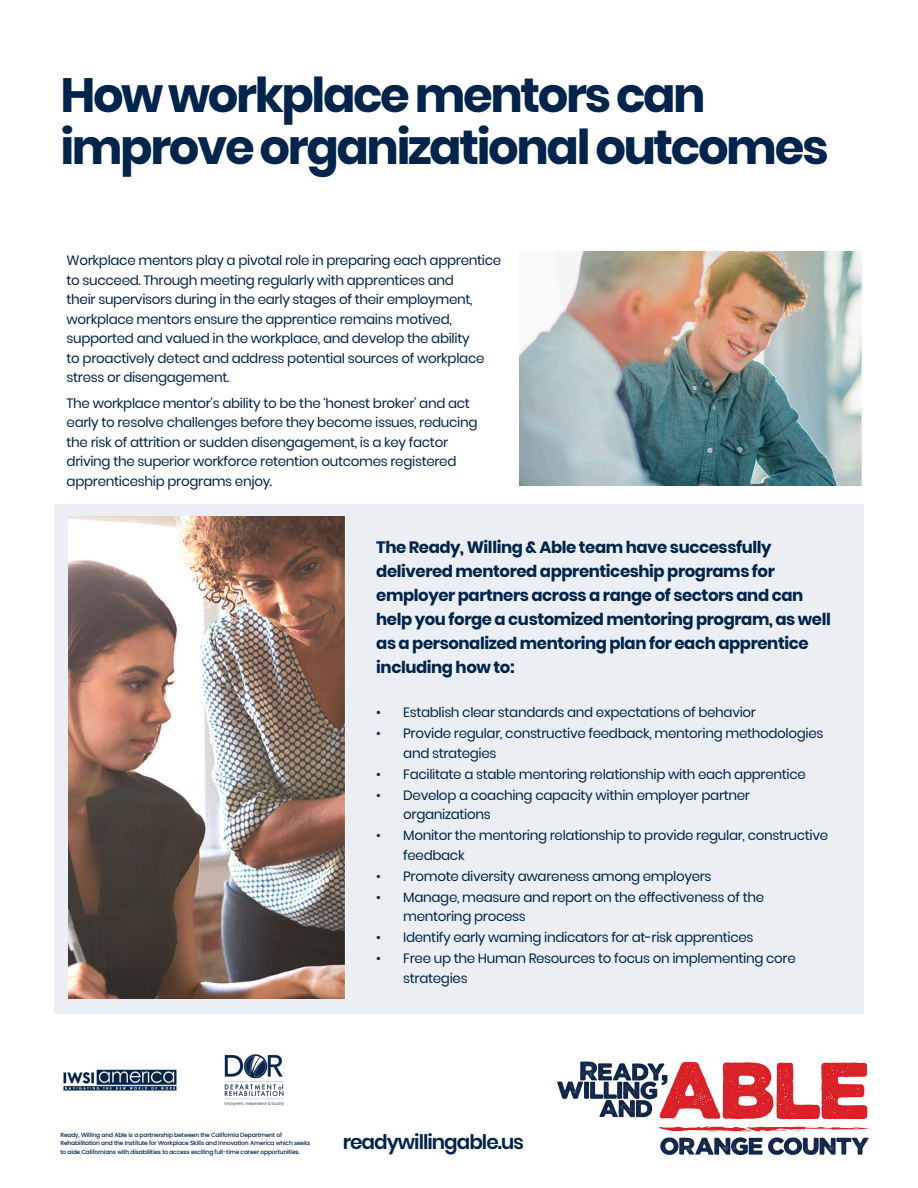
<style>
.page{position:relative;width:918px;height:1188px;background:#fff}
.page>*{position:absolute;margin:0;border:0;box-sizing:border-box;transform-origin:0 0}
.t1{font:700 48px/52.7px "Poppins";letter-spacing:-.05em;color:#00244b}
.t2{font:600 20.1px "Poppins";letter-spacing:-.05em;color:#00244b}
.t3{font:700 16.5px/24px "Poppins";letter-spacing:-.025em;color:#00244b}
.t4{font:13.5px/19.5px "Poppins";letter-spacing:-.025em;color:#00244b}
.t5{font:500 6px/8.4px "Poppins";letter-spacing:-.025em;color:#00244b}
</style>
<div class="page">
<div style="left:54px;top:504px;width:810px;height:509px;background:#ebeff4"></div>
<img style="left:519px;top:251px;width:343px;height:235px">
<img style="left:68px;top:517px;width:278px;height:482px">
<img style="left:224px;top:1054px;width:60px;height:52px">
<img style="left:63px;top:1069px;width:114px;height:22px">
<svg style="left:557px;top:1061px;width:310px;height:59px"></svg>
<svg style="left:659px;top:1126px;width:211px;height:29px"></svg>
<p class="t1" style="left:60px;top:69px;width:770px">How workplace mentors can improve organizational outcomes</p>
<p class="t4" style="left:67px;top:251px;width:436px">Workplace mentors play a pivotal role in preparing each apprentice to succeed. Through meeting regularly with apprentices and<br>their supervisors during in the early stages of their employment, workplace mentors ensure the apprentice remains motived, supported and valued in the workplace, and develop the ability<br>to proactively detect and address potential sources of workplace stress or disengagement.</p>
<p class="t4" style="left:67px;top:393px;width:412px">The workplace mentor’s ability to be the ‘honest broker’ and act early to resolve challenges before they become issues, reducing the risk of attrition or sudden disengagement, is a key factor driving the superior workforce retention outcomes registered apprenticeship programs enjoy.</p>
<p class="t3" style="left:376px;top:535px;width:456px">The Ready, Willing &amp; Able team have successfully delivered mentored apprenticeship programs for employer partners across a range of sectors and can help you forge a customized mentoring program, as well as a personalized mentoring plan for each apprentice including how to:</p>
<p class="t4" style="left:376px;top:703px;width:381px">• Establish clear standards and expectations of behavior</p>
<p class="t4" style="left:403px;top:724px;width:422px;text-indent:-27px">• Provide regular, constructive feedback, mentoring methodologies and strategies</p>
<p class="t4" style="left:376px;top:764px;width:431px">• Facilitate a stable mentoring relationship with each apprentice</p>
<p class="t4" style="left:403px;top:785px;width:348px;text-indent:-27px">• Develop a coaching capacity within employer partner organizations</p>
<p class="t4" style="left:403px;top:826px;width:426px;text-indent:-27px">• Monitor the mentoring relationship to provide regular, constructive feedback</p>
<p class="t4" style="left:376px;top:866px;width:337px">• Promote diversity awareness among employers</p>
<p class="t4" style="left:403px;top:887px;width:362px;text-indent:-27px">• Manage, measure and report on the effectiveness of the mentoring process</p>
<p class="t4" style="left:376px;top:928px;width:379px">• Identify early warning indicators for at-risk apprentices</p>
<p class="t4" style="left:403px;top:949px;width:394px;text-indent:-27px">• Free up the Human Resources to focus on implementing core strategies</p>
<p class="t5" style="left:60px;top:1130px;width:252px">Ready, Willing and Able is a partnership between the California Department of<br>Rehabilitation and the Institute for Workplace Skills and Innovation America which seeks to aide Californians with disabilities to access exciting full-time career opportunities.</p>
<p class="t2" style="left:343px;top:1130px;width:183px">readywillingable.us</p>
</div>
